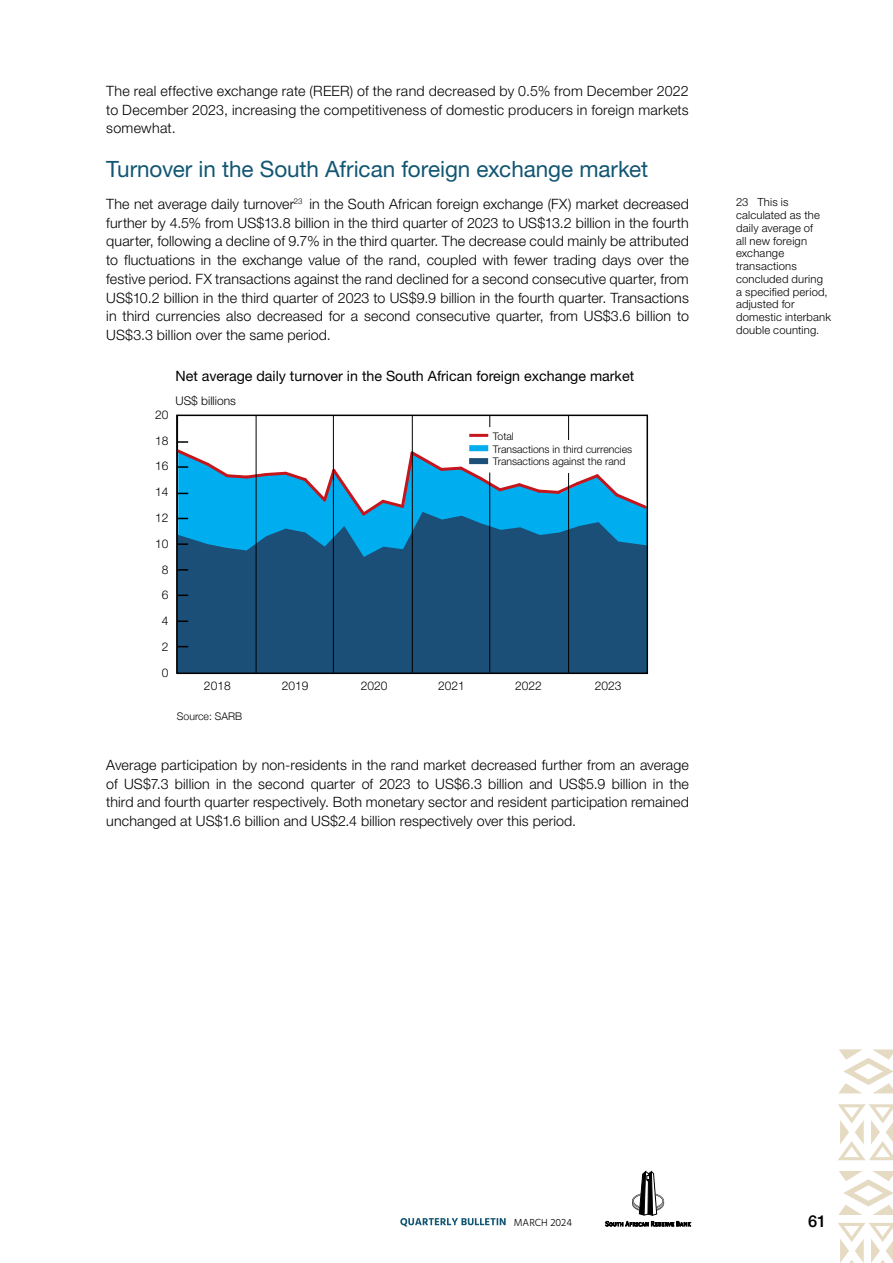
<style>
.page{position:relative;width:893px;height:1263px;background:#fff}
.page>*{position:absolute;margin:0;border:0;box-sizing:border-box;transform-origin:0 0}
.t1{font:22.5px "Helvetica Neue LT Pro";letter-spacing:-.005em;color:#115672}
.t2{font:500 16.5px "Helvetica Neue LT Pro";color:#000}
.t3{font:300 14.25px/18.8px "Helvetica Neue LT Pro";letter-spacing:.01em;color:#000;text-align:justify}
.t4{font:14.25px "Helvetica Neue LT Pro";color:#000}
.t5{font:300 12px "Helvetica Neue LT Pro";color:#000}
.t6{font:300 11.25px/12.8px "Helvetica Neue LT Pro";letter-spacing:.015em;color:#000}
.t7{font:300 10.5px/12.6px "Helvetica Neue LT Pro";color:#000}
.t8{font:300 10.5px "Helvetica Neue";color:#000}
.t9{font:300 10.5px "Hind";color:#000}
</style>
<div class="page">
<svg style="left:400px;top:1218px;width:106px;height:9px"></svg>
<svg style="left:605px;top:1171px;width:86px;height:55px"></svg>
<svg style="left:839px;top:1049px;width:54px;height:44px"></svg>
<svg style="left:838px;top:1171px;width:55px;height:44px"></svg>
<svg style="left:838px;top:1104px;width:55px;height:56px"></svg>
<svg style="left:838px;top:1223px;width:55px;height:40px"></svg>
<svg style="left:179px;top:519px;width:466px;height:152px;background:#185884"></svg>
<div style="left:176px;top:415px;width:472px;height:259px;border:2px solid #000"></div>
<hr style="left:469px;top:434px;width:19px;height:3px;background:#c4161c">
<svg style="left:178px;top:620px;width:10px;height:2px"></svg>
<svg style="left:178px;top:569px;width:10px;height:2px"></svg>
<hr style="left:333px;top:416px;width:1px;height:257px;background:#000">
<hr style="left:412px;top:416px;width:1px;height:257px;background:#000">
<hr style="left:489px;top:472px;width:1px;height:200px;background:#000">
<hr style="left:256px;top:415px;width:1px;height:258px;background:#000">
<hr style="left:568px;top:416px;width:1px;height:257px;background:#000">
<div style="left:564px;top:440px;width:10px;height:32px;background:#fff"></div>
<svg style="left:176px;top:441px;width:473px;height:78px"></svg>
<svg style="left:178px;top:543px;width:10px;height:2px"></svg>
<p class="t3" style="left:106px;top:81px;width:584px">The real effective exchange rate (REER) of the rand decreased by 0.5% from December 2022 to December 2023, increasing the competitiveness of domestic producers in foreign markets somewhat.</p>
<h1 class="t1" style="left:106px;top:155px;width:543px">Turnover in the South African foreign exchange market</h1>
<p class="t3" style="left:106px;top:194px;width:584px">The net average daily turnover<sup>23</sup> in the South African foreign exchange (FX) market decreased further by 4.5% from US$13.8 billion in the third quarter of 2023 to US$13.2 billion in the fourth quarter, following a decline of 9.7% in the third quarter. The decrease could mainly be attributed to fluctuations in the exchange value of the rand, coupled with fewer trading days over the festive period. FX transactions against the rand declined for a second consecutive quarter, from US$10.2 billion in the third quarter of 2023 to US$9.9 billion in the fourth quarter. Transactions in third currencies also decreased for a second consecutive quarter, from US$3.6 billion to US$3.3 billion over the same period.</p>
<p class="t5" style="left:155px;top:407px;width:15px">20</p>
<p class="t5" style="left:155px;top:433px;width:15px">18</p>
<p class="t5" style="left:155px;top:459px;width:15px">16</p>
<p class="t5" style="left:155px;top:485px;width:15px">14</p>
<p class="t5" style="left:155px;top:510px;width:15px">12</p>
<p class="t5" style="left:155px;top:536px;width:15px">10</p>
<p class="t5" style="left:162px;top:562px;width:8px">8</p>
<p class="t5" style="left:162px;top:588px;width:8px">6</p>
<p class="t5" style="left:162px;top:613px;width:8px">4</p>
<p class="t5" style="left:162px;top:639px;width:8px">2</p>
<p class="t5" style="left:162px;top:665px;width:8px">0</p>
<p class="t4" style="left:175px;top:367px;width:460px">Net average daily turnover in the South African foreign exchange market</p>
<p class="t5" style="left:176px;top:393px;width:62px">US$ billions</p>
<p class="t7" style="left:493px;top:430px;width:141px">Total<br>Transactions in third currencies<br>Transactions against the rand</p>
<p class="t5" style="left:204px;top:678px;width:28px">2018</p>
<p class="t5" style="left:282px;top:678px;width:28px">2019</p>
<p class="t5" style="left:361px;top:678px;width:28px">2020</p>
<p class="t5" style="left:438px;top:678px;width:28px">2021</p>
<p class="t5" style="left:515px;top:678px;width:28px">2022</p>
<p class="t5" style="left:595px;top:678px;width:28px">2023</p>
<p class="t8" style="left:177px;top:708px;width:67px">Source: SARB</p>
<p class="t3" style="left:106px;top:755px;width:584px">Average participation by non-residents in the rand market decreased further from an average of US$7.3 billion in the second quarter of 2023 to US$6.3 billion and US$5.9 billion in the third and fourth quarter respectively. Both monetary sector and resident participation remained unchanged at US$1.6 billion and US$2.4 billion respectively over this period.</p>
<p class="t6" style="left:736px;top:196px;width:97px">23 This is calculated as the daily average of<br>all new foreign exchange transactions concluded during a specified period, adjusted for domestic interbank double counting.</p>
<p class="t9" style="left:514px;top:1215px;width:60px">MARCH 2024</p>
<p class="t2" style="left:808px;top:1211px;width:20px">61</p>
</div>
